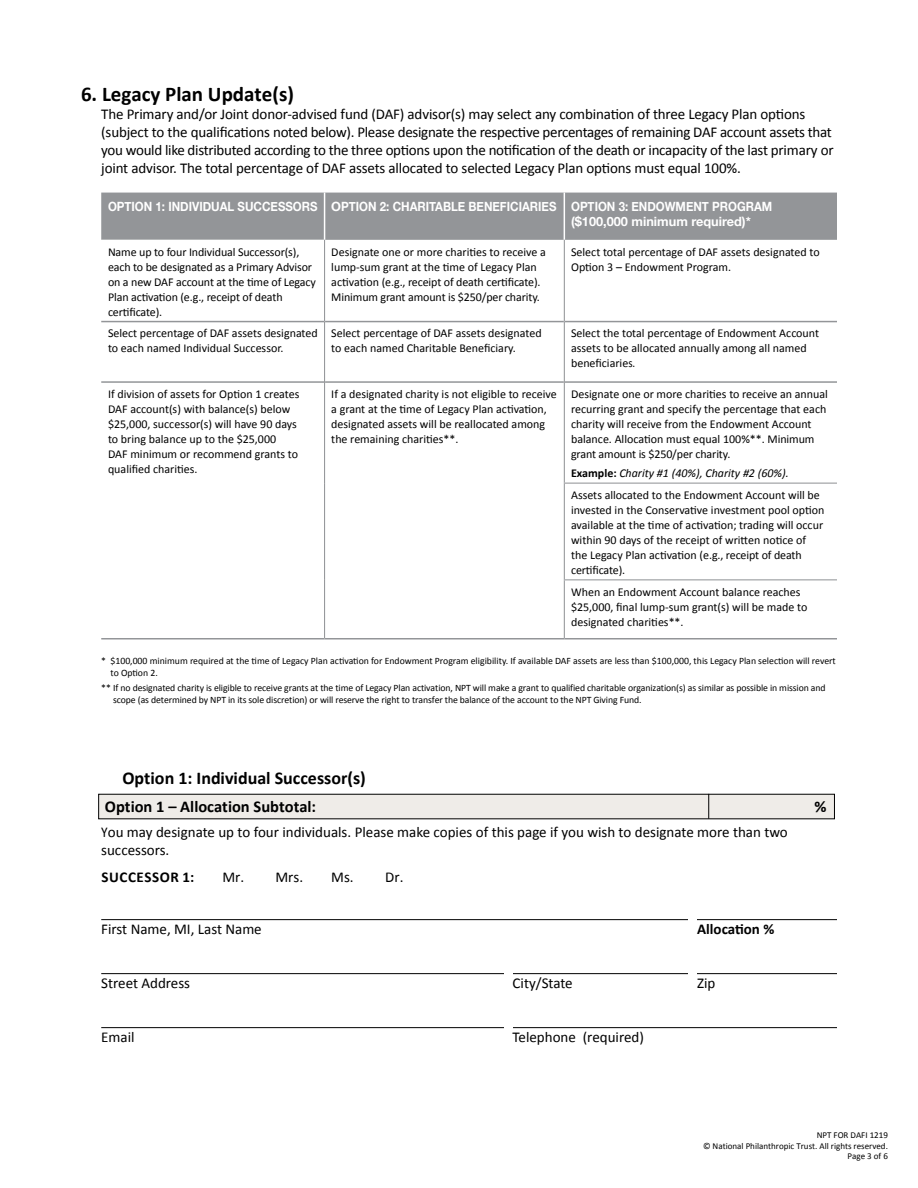
<style>
.page{position:relative;width:918px;height:1188px;background:#fff}
.page>*{position:absolute;margin:0;border:0;box-sizing:border-box;transform-origin:0 0}
.t1{font:700 21px "Calibri";color:#000}
.Body_1{font:700 18px "Calibri";color:#000}
.heads{font:700 16.5px "Calibri";color:#000}
.heads-2{font:15px/18px "Calibri";letter-spacing:-.01em;color:#000}
.heads-3{font:15px/18px "Calibri";letter-spacing:-.01em;color:#000;scale:.9 1}
.text_w__rule_above{font:15px "Calibri";color:#000}
.heads-4{font:700 15px "Calibri";letter-spacing:.04em;color:#000}
.text_w__rule_above-2{font:700 15px "Calibri";color:#000}
.t2{font:700 12.75px/15px "Helvetica Neue";color:#fff;scale:.9 1}
.t3{font:700 12.75px "Helvetica Neue";color:#fff}
.t4{font:12px/15px "Calibri";color:#000}
.t5{font:italic 12px "Calibri";color:#000}
.t6{font:9.75px/12px "Calibri";letter-spacing:-.01em;color:#000}
.t7{font:9px "Calibri";color:#000}
.s1{font-weight:700;font-style:normal}
</style>
<div class="page">
<div style="left:99px;top:794px;width:735px;height:25px;background:#efece8"></div>
<svg style="left:708px;top:794px;width:1px;height:25px"></svg>
<hr style="left:101px;top:919px;width:736px;height:1px;background:#000">
<hr style="left:101px;top:973px;width:736px;height:1px;background:#000">
<hr style="left:101px;top:1027px;width:736px;height:1px;background:#000">
<div style="left:101px;top:193px;width:736px;height:47px;background:#939598"></div>
<svg style="left:101px;top:320px;width:223px;height:3px"></svg>
<hr style="left:324px;top:193px;width:1px;height:47px;background:#fff">
<hr style="left:564px;top:193px;width:1px;height:47px;background:#fff">
<hr style="left:101px;top:321px;width:223px;height:1px;background:#939598">
<hr style="left:101px;top:381px;width:223px;height:2px;background:#939598">
<hr style="left:325px;top:321px;width:239px;height:1px;background:#939598">
<hr style="left:565px;top:321px;width:272px;height:1px;background:#939598">
<hr style="left:325px;top:381px;width:239px;height:2px;background:#939598">
<hr style="left:565px;top:381px;width:272px;height:2px;background:#939598">
<hr style="left:564px;top:483px;width:273px;height:1px;background:#939598">
<hr style="left:564px;top:579px;width:273px;height:1px;background:#939598">
<hr style="left:324px;top:240px;width:1px;height:82px;background:#939598">
<hr style="left:564px;top:240px;width:1px;height:82px;background:#939598">
<hr style="left:324px;top:322px;width:1px;height:60px;background:#939598">
<hr style="left:564px;top:322px;width:1px;height:60px;background:#939598">
<hr style="left:324px;top:382px;width:1px;height:101px;background:#939598">
<hr style="left:564px;top:382px;width:1px;height:101px;background:#939598">
<hr style="left:324px;top:483px;width:1px;height:97px;background:#939598">
<hr style="left:564px;top:484px;width:1px;height:95px;background:#939598">
<hr style="left:324px;top:580px;width:1px;height:58px;background:#939598">
<hr style="left:564px;top:580px;width:1px;height:58px;background:#939598">
<hr style="left:101px;top:638px;width:224px;height:2px;background:#939598">
<hr style="left:325px;top:638px;width:239px;height:2px;background:#939598">
<hr style="left:564px;top:638px;width:273px;height:2px;background:#939598">
<div style="left:688px;top:919px;width:9px;height:24px;background:#fff"></div>
<div style="left:504px;top:973px;width:9px;height:24px;background:#fff"></div>
<div style="left:688px;top:973px;width:9px;height:24px;background:#fff"></div>
<div style="left:504px;top:1027px;width:9px;height:24px;background:#fff"></div>
<p class="t1" style="left:81px;top:81px;width:214px">6. Legacy Plan Update(s)</p>
<p class="heads-2" style="left:101px;top:105px;width:734px">The Primary and/or Joint donor-advised fund (DAF) advisor(s) may select any combination of three Legacy Plan options (subject to the qualifications noted below). Please designate the respective percentages of remaining DAF account assets that you would like distributed according to the three options upon the notification of the death or incapacity of the last primary or joint advisor. The total percentage of DAF assets allocated to selected Legacy Plan options must equal 100%.</p>
<p class="t2" style="left:108px;top:199px;width:234px">OPTION 1: INDIVIDUAL SUCCESSORS</p>
<p class="t3" style="left:331px;top:196px;width:227px">OPTION 2: CHARITABLE BENEFICIARIES</p>
<p class="t2" style="left:571px;top:199px;width:225px">OPTION 3: ENDOWMENT PROGRAM ($100,000 minimum required)*</p>
<p class="t4" style="left:108px;top:244px;width:209px">Name up to four Individual Successor(s), each to be designated as a Primary Advisor on a new DAF account at the time of Legacy Plan activation (e.g., receipt of death certificate).</p>
<p class="t4" style="left:331px;top:244px;width:216px">Designate one or more charities to receive a lump-sum grant at the time of Legacy Plan activation (e.g., receipt of death certificate).<br>Minimum grant amount is $250/per charity.</p>
<p class="t4" style="left:571px;top:244px;width:250px">Select total percentage of DAF assets designated to<br>Option 3 – Endowment Program.</p>
<p class="t4" style="left:108px;top:326px;width:211px">Select percentage of DAF assets designated to each named Individual Successor.</p>
<p class="t4" style="left:331px;top:326px;width:212px">Select percentage of DAF assets designated to each named Charitable Beneficiary.</p>
<p class="t4" style="left:571px;top:326px;width:250px">Select the total percentage of Endowment Account assets to be allocated annually among all named beneficiaries.</p>
<p class="t4" style="left:108px;top:386px;width:193px">If division of assets for Option 1 creates DAF account(s) with balance(s) below $25,000, successor(s) will have 90 days to bring balance up to the $25,000<br>DAF minimum or recommend grants to qualified charities.</p>
<p class="t4" style="left:331px;top:386px;width:227px">If a designated charity is not eligible to receive a grant at the time of Legacy Plan activation, designated assets will be reallocated among the remaining charities**.</p>
<p class="t4" style="left:571px;top:386px;width:258px">Designate one or more charities to receive an annual recurring grant and specify the percentage that each charity will receive from the Endowment Account balance. Allocation must equal 100%**. Minimum grant amount is $250/per charity.</p>
<p class="t5" style="left:571px;top:465px;width:219px"><span class="s1">Example:</span> Charity #1 (40%), Charity #2 (60%).</p>
<p class="t4" style="left:571px;top:487px;width:255px">Assets allocated to the Endowment Account will be invested in the Conservative investment pool option available at the time of activation; trading will occur within 90 days of the receipt of written notice of the Legacy Plan activation (e.g., receipt of death certificate).</p>
<p class="t4" style="left:571px;top:584px;width:238px">When an Endowment Account balance reaches $25,000, fi nal lump-sum grant(s) will be made to designated charities**.</p>
<p class="t6" style="left:111px;top:654px;width:727px;text-indent:-9px">* $100,000 minimum required at the time of Legacy Plan activation for Endowment Program eligibility. If available DAF assets are less than $100,000, this Legacy Plan selection will revert to Option 2.</p>
<p class="t6" style="left:113px;top:682px;width:714px;text-indent:-12px">** If no designated charity is eligible to receive grants at the time of Legacy Plan activation, NPT will make a grant to qualified charitable organization(s) as similar as possible in mission and scope (as determined by NPT in its sole discretion) or will reserve the right to transfer the balance of the account to the NPT Giving Fund.</p>
<p class="Body_1" style="left:122px;top:767px;width:245px">Option 1: Individual Successor(s)</p>
<p class="heads" style="left:105px;top:796px;width:213px">Option 1 – Allocation Subtotal:</p>
<p class="heads" style="left:814px;top:796px;width:14px">%</p>
<p class="heads-3" style="left:101px;top:823px;width:764px">You may designate up to four individuals. Please make copies of this page if you wish to designate more than two successors.</p>
<p class="heads-4" style="left:102px;top:867px;width:94px">SUCCESSOR 1:</p>
<p class="heads-2" style="left:222px;top:868px;width:82px">Mr. Mrs.</p>
<p class="heads-2" style="left:331px;top:868px;width:74px">Ms. Dr.</p>
<p class="text_w__rule_above" style="left:101px;top:920px;width:162px">First Name, MI, Last Name</p>
<p class="text_w__rule_above-2" style="left:697px;top:919px;width:79px">Allocation %</p>
<p class="text_w__rule_above" style="left:101px;top:974px;width:90px">Street Address</p>
<p class="text_w__rule_above" style="left:513px;top:974px;width:62px">City/State</p>
<p class="text_w__rule_above" style="left:697px;top:974px;width:20px">Zip</p>
<p class="text_w__rule_above" style="left:101px;top:1028px;width:35px">Email</p>
<p class="text_w__rule_above" style="left:513px;top:1028px;width:133px">Telephone (required)</p>
<p class="t7" style="left:817px;top:1129px;width:73px">NPT FOR DAFI 1219</p>
<p class="t7" style="left:703px;top:1140px;width:186px">© National Philanthropic Trust. All rights reserved.</p>
<p class="t7" style="left:848px;top:1151px;width:42px">Page 3 of 6</p>
</div>
